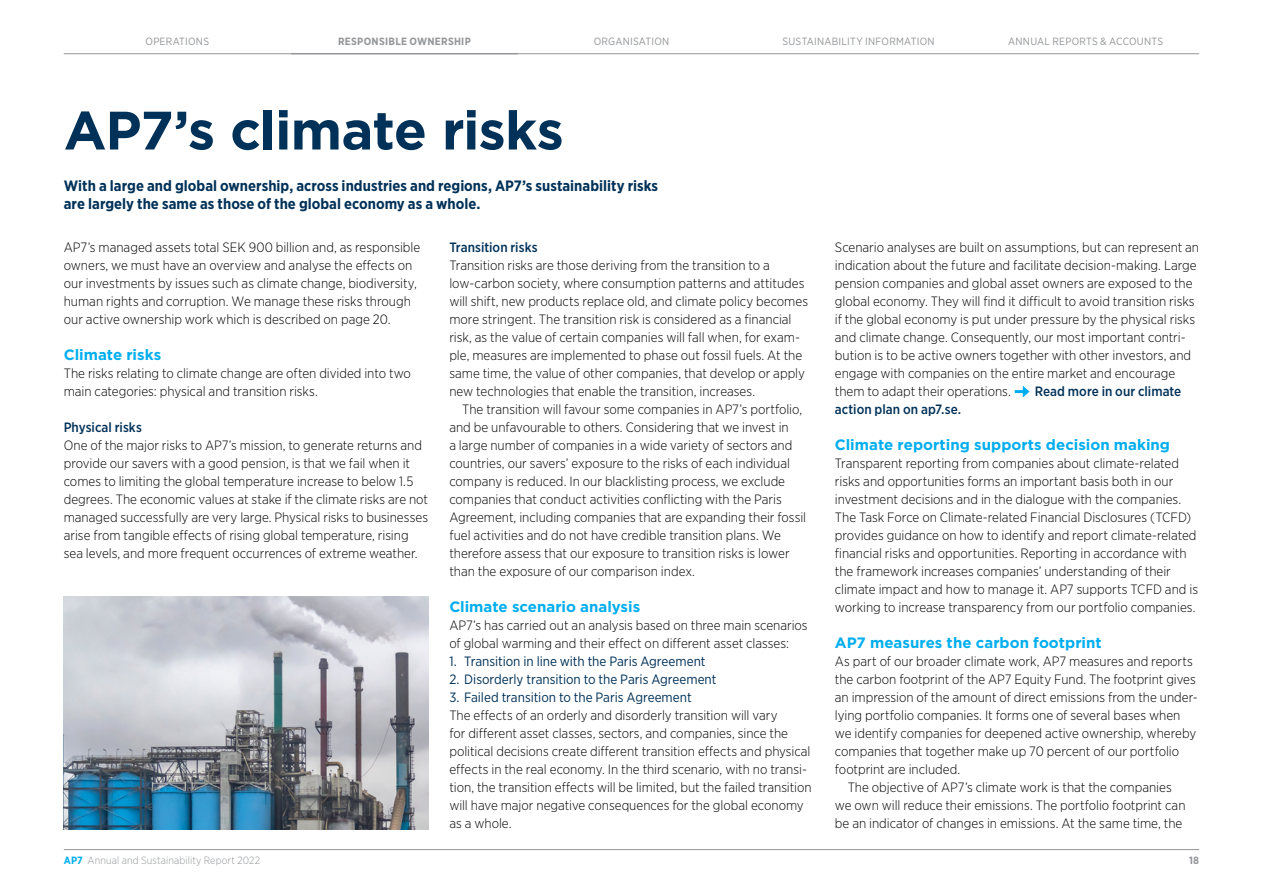
<style>
.page{position:relative;width:1263px;height:893px;background:#fff}
.page>*{position:absolute;margin:0;border:0;box-sizing:border-box;transform-origin:0 0}
.t1{font:700 54px "Gotham";letter-spacing:-.015em;color:#003158}
.t2{font:700 15px/18px "Gotham Narrow";color:#003158}
.t3{font:700 15px "Gotham";color:#00aeef}
.t4{font:300 13.5px/18px "Gotham Narrow";color:#000}
.t5{font:13.5px "Gotham Narrow";letter-spacing:-.005em;color:#003158}
.t6{font:500 13.5px "Gotham Narrow";color:#003158}
.t7{font:10.5px "Gotham Narrow";letter-spacing:.025em;color:#939598}
.t8{font:300 10.5px "Gotham Narrow";letter-spacing:.01em;color:#939598}
.t9{font:700 10.5px "Gotham Narrow";letter-spacing:.025em;color:#939598}
.s1{font-weight:700;color:#00aeef}
</style>
<div class="page">
<hr style="left:64px;top:849px;width:1135px;height:1px;background:#939598">
<hr style="left:64px;top:53px;width:227px;height:1px;background:#939598">
<hr style="left:518px;top:53px;width:227px;height:1px;background:#939598">
<hr style="left:745px;top:53px;width:227px;height:1px;background:#939598">
<hr style="left:972px;top:53px;width:227px;height:1px;background:#939598">
<hr style="left:291px;top:53px;width:227px;height:1px;background:#939598">
<img style="left:64px;top:597px;width:364px;height:232px">
<svg style="left:1015px;top:386px;width:14px;height:12px"></svg>
<p class="t7" style="left:146px;top:35px;width:65px">OPERATIONS</p>
<p class="t9" style="left:338px;top:35px;width:134px">RESPONSIBLE OWNERSHIP</p>
<p class="t7" style="left:594px;top:35px;width:77px">ORGANISATION</p>
<p class="t7" style="left:782px;top:35px;width:154px">SUSTAINABILITY INFORMATION</p>
<p class="t7" style="left:1008px;top:35px;width:156px">ANNUAL REPORTS &amp; ACCOUNTS</p>
<h1 class="t1" style="left:64px;top:95px;width:501px">AP7’s climate risks</h1>
<p class="t2" style="left:64px;top:176px;width:596px">With a large and global ownership, across industries and regions, AP7’s sustainability risks are largely the same as those of the global economy as a whole.</p>
<p class="t4" style="left:64px;top:238px;width:358px">AP7’s managed assets total SEK 900 billion and, as responsible owners, we must have an overview and analyse the effects on our investments by issues such as climate change, biodiversity, human rights and corruption. We manage these risks through our active ownership work which is described on page 20.</p>
<p class="t3" style="left:64px;top:345px;width:99px">Climate risks</p>
<p class="t4" style="left:64px;top:364px;width:349px">The risks relating to climate change are often divided into two main categories: physical and transition risks.</p>
<p class="t6" style="left:64px;top:419px;width:80px">Physical risks</p>
<p class="t4" style="left:64px;top:436px;width:366px">One of the major risks to AP7’s mission, to generate returns and provide our savers with a good pension, is that we fail when it comes to limiting the global temperature increase to below 1.5 degrees. The economic values at stake if the climate risks are not managed successfully are very large. Physical risks to businesses arise from tangible effects of rising global temperature, rising sea levels, and more frequent occurrences of extreme weather.</p>
<p class="t6" style="left:449px;top:239px;width:90px">Transition risks</p>
<p class="t4" style="left:449px;top:256px;width:360px">Transition risks are those deriving from the transition to a low-carbon society, where consumption patterns and attitudes will shift, new products replace old, and climate policy becomes more stringent. The transition risk is considered as a financial risk, as the value of certain companies will fall when, for exam&shy;ple, measures are implemented to phase out fossil fuels. At the same time, the value of other companies, that develop or apply new technologies that enable the transition, increases.</p>
<p class="t4" style="left:449px;top:400px;width:358px;text-indent:13px">The transition will favour some companies in AP7’s portfolio, and be unfavourable to others. Considering that we invest in<br>a large number of companies in a wide variety of sectors and countries, our savers’ exposure to the risks of each individual company is reduced. In our blacklisting process, we exclude companies that conduct activities conflicting with the Paris Agreement, including companies that are expanding their fossil fuel activities and do not have credible transition plans. We therefore assess that our exposure to transition risks is lower than the exposure of our comparison index.</p>
<p class="t3" style="left:449px;top:597px;width:192px">Climate scenario analysis</p>
<p class="t4" style="left:449px;top:616px;width:360px">AP7’s has carried out an analysis based on three main scenarios of global warming and their effect on different asset classes:</p>
<p class="t5" style="left:449px;top:653px;width:258px">1. Transition in line with the Paris Agreement</p>
<p class="t5" style="left:449px;top:671px;width:269px">2. Disorderly transition to the Paris Agreement</p>
<p class="t5" style="left:449px;top:689px;width:244px">3. Failed transition to the Paris Agreement</p>
<p class="t4" style="left:449px;top:706px;width:364px">The effects of an orderly and disorderly transition will vary<br>for different asset classes, sectors, and companies, since the political decisions create different transition effects and physical effects in the real economy. In the third scenario, with no transi&shy;tion, the transition effects will be limited, but the failed transition will have major negative consequences for the global economy as a whole.</p>
<p class="t4" style="left:835px;top:238px;width:366px">Scenario analyses are built on assumptions, but can represent an indication about the future and facilitate decision-making. Large pension companies and global asset owners are exposed to the global economy. They will find it difficult to avoid transition risks if the global economy is put under pressure by the physical risks and climate change. Consequently, our most important contri&shy;bution is to be active owners together with other investors, and engage with companies on the entire market and encourage them to adapt their operations.</p>
<p class="t6" style="left:1035px;top:383px;width:148px">Read more in our climate</p>
<p class="t6" style="left:835px;top:401px;width:128px">action plan on ap7.se.</p>
<p class="t3" style="left:835px;top:435px;width:337px">Climate reporting supports decision making</p>
<p class="t4" style="left:835px;top:454px;width:365px">Transparent reporting from companies about climate-related risks and opportunities forms an important basis both in our investment decisions and in the dialogue with the companies.<br>The Task Force on Climate-related Financial Disclosures (TCFD) provides guidance on how to identify and report climate-related financial risks and opportunities. Reporting in accordance with the framework increases companies’ understanding of their climate impact and how to manage it. AP7 supports TCFD and is working to increase transparency from our portfolio companies.</p>
<p class="t3" style="left:835px;top:633px;width:268px">AP7 measures the carbon footprint</p>
<p class="t4" style="left:835px;top:652px;width:360px">As part of our broader climate work, AP7 measures and reports</p>
<p class="t4" style="left:835px;top:670px;width:363px">the carbon footprint of the AP7 Equity Fund. The footprint gives</p>
<p class="t4" style="left:835px;top:688px;width:364px">an impression of the amount of direct emissions from the under-</p>
<p class="t4" style="left:835px;top:706px;width:347px">lying portfolio companies. It forms one of several bases when</p>
<p class="t4" style="left:835px;top:724px;width:363px">we identify companies for deepened active ownership, whereby</p>
<p class="t4" style="left:835px;top:742px;width:346px">companies that together make up 70 percent of our portfolio</p>
<p class="t4" style="left:835px;top:760px;width:127px">footprint are included.</p>
<p class="t4" style="left:848px;top:778px;width:326px">The objective of AP7’s climate work is that the companies</p>
<p class="t4" style="left:835px;top:796px;width:352px">we own will reduce their emissions. The portfolio footprint can</p>
<p class="t4" style="left:835px;top:814px;width:349px">be an indicator of changes in emissions. At the same time, the</p>
<p class="t8" style="left:64px;top:854px;width:198px"><span class="s1">AP7</span> Annual and Sustainability Report 2022</p>
<p class="t9" style="left:1189px;top:853px;width:12px">18</p>
</div>
